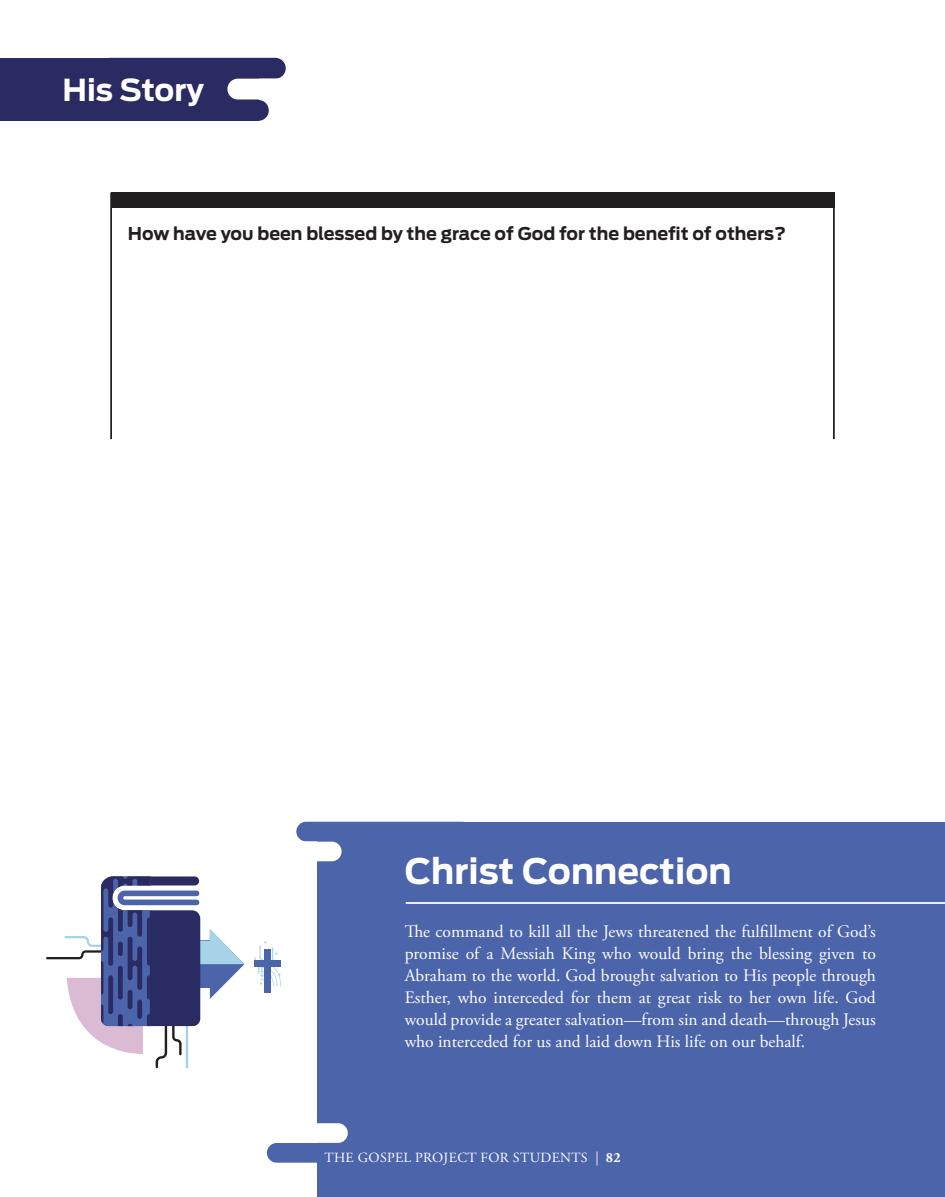
<style>
.page{position:relative;width:945px;height:1197px;background:#fff}
.page>*{position:absolute;margin:0;border:0;box-sizing:border-box;transform-origin:0 0}
.header_large_left{font:700 35px "Antenna";color:#fff}
.header_small_left{font:700 30.1px "Antenna";color:#fff}
.body_sidebar{font:17.5px/22.1px "Adobe Garamond Pro";color:#fff;text-align:justify}
.question{font:700 17.5px "Antenna";color:#231f20}
.t1{font:14px "Adobe Garamond Pro";letter-spacing:.025em;color:#fff}
.s1{font-weight:700}
</style>
<div class="page">
<hr style="left:944px;top:59px;width:1px;height:63px;background:#2b2b64">
<div style="left:83px;top:100px;width:186px;height:21px;background:#2b2b64;border-radius:10px"></div>
<div style="left:100px;top:58px;width:186px;height:21px;background:#2b2b64;border-radius:10px"></div>
<div style="left:0;top:58px;width:259px;height:63px;background:#2b2b64"></div>
<div style="left:227px;top:79px;width:97px;height:20px;background:#fff;border-radius:10px"></div>
<div style="left:317px;top:822px;width:628px;height:375px;background:#4b64aa"></div>
<div style="left:267px;top:1143px;width:175px;height:20px;background:#4b64aa;border-radius:10px"></div>
<div style="left:296px;top:822px;width:176px;height:19px;background:#4b64aa;border-radius:10px"></div>
<div style="left:172px;top:1123px;width:176px;height:20px;background:#fff;border-radius:10px"></div>
<div style="left:166px;top:842px;width:176px;height:19px;background:#fff;border-radius:10px"></div>
<div style="left:111px;top:193px;width:724px;height:15px;background:#231f20"></div>
<hr style="left:110px;top:193px;width:2px;height:246px;background:#231f20">
<hr style="left:833px;top:193px;width:2px;height:246px;background:#231f20">
<svg style="left:46px;top:876px;width:198px;height:192px"></svg>
<svg style="left:255px;top:941px;width:26px;height:45px"></svg>
<div style="left:264px;top:949px;width:7px;height:43px;background:#4b64aa"></div>
<div style="left:254px;top:961px;width:26px;height:6px;background:#4b64aa"></div>
<hr style="left:406px;top:902px;width:539px;height:2px;background:#fff">
<p class="header_small_left" style="left:62px;top:72px;width:143px">His Story</p>
<p class="question" style="left:128px;top:223px;width:660px">How have you been blessed by the grace of God for the benefit of others?</p>
<p class="header_large_left" style="left:405px;top:850px;width:329px">Christ Connection</p>
<p class="body_sidebar" style="left:405px;top:921px;width:473px">The command to kill all the Jews threatened the fulfillment of God’s promise of a Messiah King who would bring the blessing given to Abraham to the world. God brought salvation to His people through Esther, who interceded for them at great risk to her own life. God would provide a greater salvation—from sin and death—through Jesus who interceded for us and laid down His life on our behalf.</p>
<p class="t1" style="left:324px;top:1150px;width:298px">THE GOSPEL PROJECT FOR STUDENTS | <span class="s1">82</span></p>
</div>
